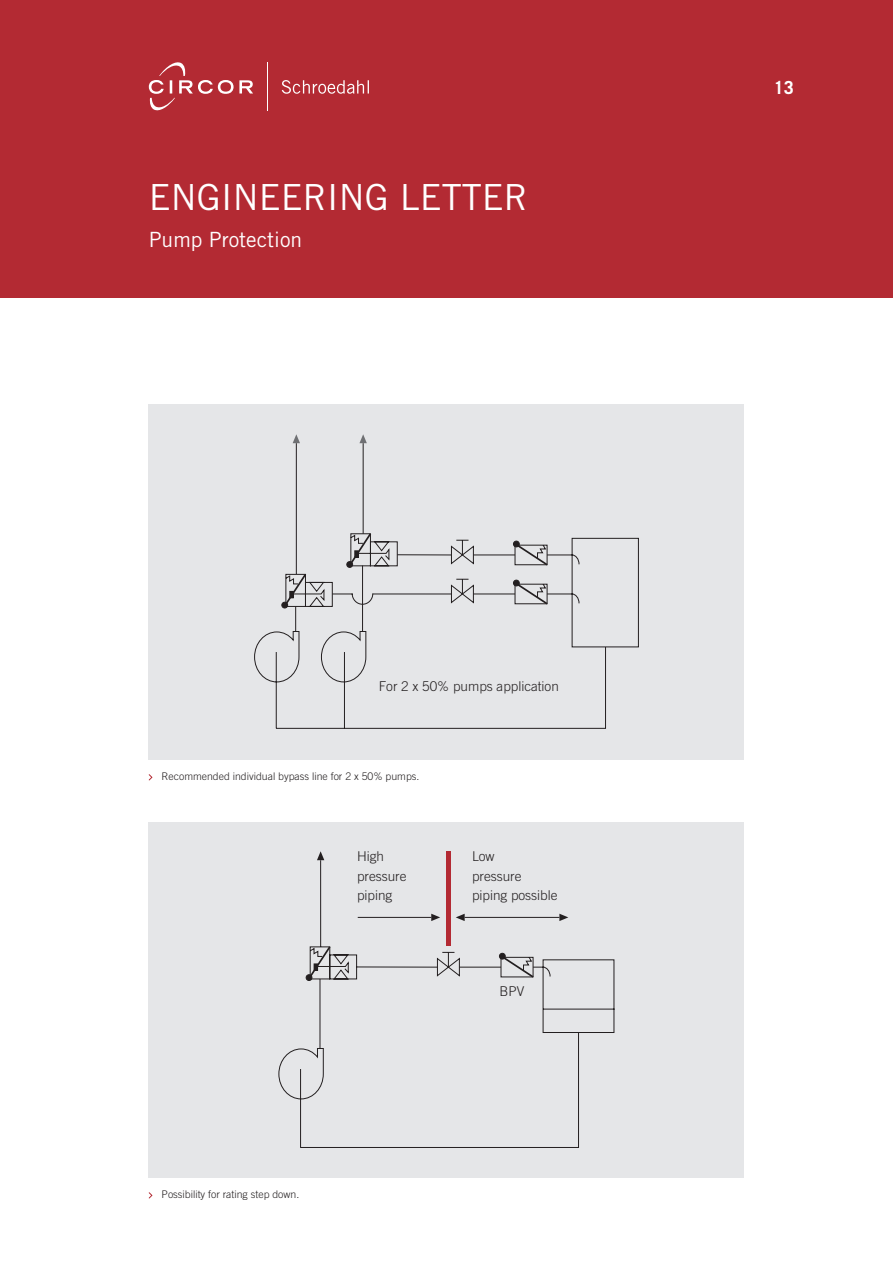
<style>
.page{position:relative;width:893px;height:1263px;background:#fff}
.page>*{position:absolute;margin:0;border:0;box-sizing:border-box;transform-origin:0 0}
.t1{font:36px "Trade Gothic LT Std";color:#fff}
.t2{font:21px "Trade Gothic LT Std";color:#fff}
.t3{font:700 18px "Trade Gothic LT Std";color:#fff}
.GS_mit_Ei{font:300 13.5px/19.5px "Trade Gothic LT Std";color:#231f20}
.BU{font:300 13.5px "Trade Gothic LT Std";color:#231f20}
.BU-2{font:300 10.5px "Trade Gothic LT Std";color:#231f20}
</style>
<div class="page">
<div style="left:0;top:0;width:893px;height:298px;background:#b32a33"></div>
<svg style="left:149px;top:62px;width:104px;height:49px"></svg>
<hr style="left:268px;top:63px;width:1px;height:48px;background:#fff">
<svg style="left:282px;top:80px;width:87px;height:14px"></svg>
<div style="left:149px;top:822px;width:595px;height:355px;background:#e5e6e8"></div>
<svg style="left:278px;top:976px;width:301px;height:172px"></svg>
<svg style="left:306px;top:851px;width:309px;height:182px"></svg>
<hr style="left:358px;top:917px;width:73px;height:1px;background:#231f20">
<hr style="left:465px;top:917px;width:94px;height:1px;background:#231f20">
<hr style="left:446px;top:852px;width:4px;height:94px;background:#b32a33">
<div style="left:149px;top:404px;width:595px;height:355px;background:#e5e6e8"></div>
<svg style="left:254px;top:631px;width:352px;height:98px"></svg>
<svg style="left:281px;top:434px;width:358px;height:214px"></svg>
<svg style="left:148px;top:774px;width:5px;height:7px"></svg>
<svg style="left:148px;top:1192px;width:5px;height:7px"></svg>
<h1 class="t1" style="left:149px;top:175px;width:381px">ENGINEERING LETTER</h1>
<h2 class="t2" style="left:149px;top:226px;width:155px">Pump Protection</h2>
<p class="BU" style="left:379px;top:678px;width:182px">For 2 x 50% pumps application</p>
<p class="BU-2" style="left:162px;top:770px;width:259px">Recommended individual bypass line for 2 x 50% pumps.</p>
<p class="GS_mit_Ei" style="left:357px;top:846px;width:51px">High pressure piping</p>
<p class="GS_mit_Ei" style="left:472px;top:846px;width:87px">Low<br>pressure piping possible</p>
<p class="BU-2" style="left:162px;top:1188px;width:139px">Possibility for rating step down.</p>
<p class="GS_mit_Ei" style="left:499px;top:981px;width:26px">BPV</p>
<h3 class="t3" style="left:774px;top:76px;width:22px">13</h3>
</div>
